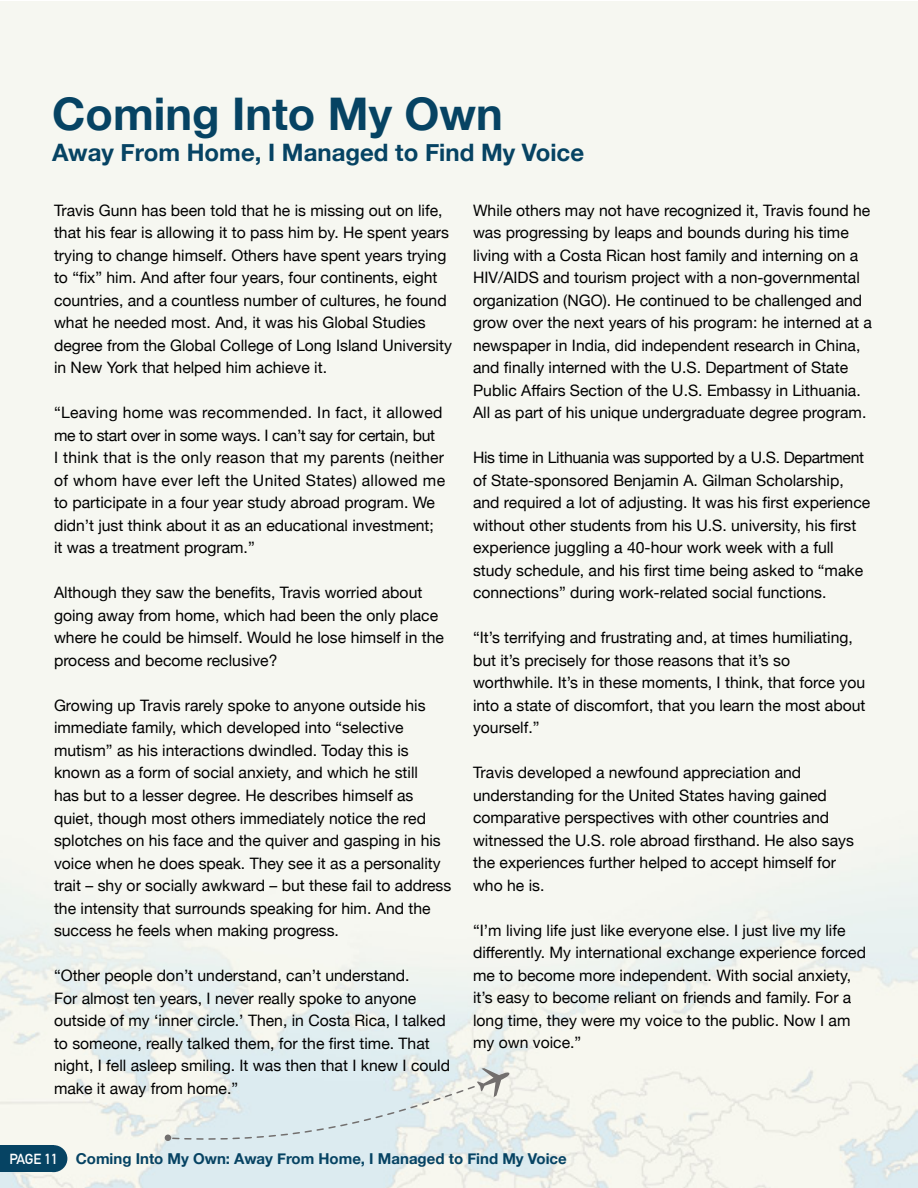
<style>
.page{position:relative;width:918px;height:1188px;background:#fff}
.page>*{position:absolute;margin:0;border:0;box-sizing:border-box;transform-origin:0 0}
.t1{font:700 45px "Helvetica Neue";color:#064363}
.t2{font:700 24px "Helvetica Neue";color:#064363}
.P1{font:15.75px/22.5px "Helvetica Neue";color:#000}
.t3{font:700 15px "Helvetica Neue";color:#064363}
.s1{font-family:"DIN Alternate";font-size:14.25px;color:#fff}
</style>
<div class="page">
<img style="left:0;top:2px;width:917px;height:1186px">
<div style="left:40px;top:1145px;width:27px;height:27px;background:#064363;border-radius:50%"></div>
<div style="left:0;top:1145px;width:54px;height:27px;background:#064363"></div>
<svg style="left:171px;top:1068px;width:339px;height:75px;background:#e0eaeb"></svg>
<div style="left:165px;top:1134px;width:6px;height:7px;background:#726f6e;border-radius:50%"></div>
<p class="t1" style="left:52px;top:79px;width:452px">Coming Into My Own</p>
<p class="t2" style="left:52px;top:133px;width:533px">Away From Home, I Managed to Find My Voice</p>
<p class="P1" style="left:54px;top:200px;width:399px">Travis Gunn has been told that he is missing out on life, that his fear is allowing it to pass him by. He spent years trying to change himself. Others have spent years trying to “fix” him. And after four years, four continents, eight countries, and a countless number of cultures, he found what he needed most. And, it was his Global Studies degree from the Global College of Long Island University in New York that helped him achieve it.</p>
<p class="P1" style="left:54px;top:402px;width:393px">“Leaving home was recommended. In fact, it allowed me to start over in some ways. I can’t say for certain, but<br>I think that is the only reason that my parents (neither of whom have ever left the United States) allowed me to participate in a four year study abroad program. We didn’t just think about it as an educational investment; it was a treatment program.”</p>
<p class="P1" style="left:54px;top:583px;width:392px">Although they saw the benefits, Travis worried about going away from home, which had been the only place where he could be himself. Would he lose himself in the process and become reclusive?</p>
<p class="P1" style="left:54px;top:695px;width:399px">Growing up Travis rarely spoke to anyone outside his immediate family, which developed into “selective mutism” as his interactions dwindled. Today this is known as a form of social anxiety, and which he still<br>has but to a lesser degree. He describes himself as quiet, though most others immediately notice the red splotches on his face and the quiver and gasping in his voice when he does speak. They see it as a personality trait – shy or socially awkward – but these fail to address the intensity that surrounds speaking for him. And the success he feels when making progress.</p>
<p class="P1" style="left:54px;top:965px;width:398px">“Other people don’t understand, can’t understand.<br>For almost ten years, I never really spoke to anyone outside of my ‘inner circle.’ Then, in Costa Rica, I talked to someone, really talked them, for the first time. That night, I fell asleep smiling. It was then that I knew I could make it away from home.”</p>
<p class="P1" style="left:473px;top:200px;width:400px">While others may not have recognized it, Travis found he was progressing by leaps and bounds during his time living with a Costa Rican host family and interning on a HIV/AIDS and tourism project with a non-governmental organization (NGO). He continued to be challenged and grow over the next years of his program: he interned at a newspaper in India, did independent research in China, and finally interned with the U.S. Department of State Public Affairs Section of the U.S. Embassy in Lithuania.<br>All as part of his unique undergraduate degree program.</p>
<p class="P1" style="left:473px;top:447px;width:399px">His time in Lithuania was supported by a U.S. Department of State-sponsored Benjamin A. Gilman Scholarship, and required a lot of adjusting. It was his first experience without other students from his U.S. university, his first experience juggling a 40-hour work week with a full study schedule, and his first time being asked to “make connections” during work-related social functions.</p>
<p class="P1" style="left:473px;top:627px;width:394px">“It’s terrifying and frustrating and, at times humiliating, but it’s precisely for those reasons that it’s so worthwhile. It’s in these moments, I think, that force you into a state of discomfort, that you learn the most about yourself.”</p>
<p class="P1" style="left:473px;top:762px;width:382px">Travis developed a newfound appreciation and understanding for the United States having gained comparative perspectives with other countries and witnessed the U.S. role abroad firsthand. He also says the experiences further helped to accept himself for who he is.</p>
<p class="P1" style="left:473px;top:920px;width:394px">“I’m living life just like everyone else. I just live my life differently. My international exchange experience forced me to become more independent. With social anxiety, it’s easy to become reliant on friends and family. For a long time, they were my voice to the public. Now I am my own voice.”</p>
<p class="t3" style="left:9px;top:1147px;width:559px"><span class="s1">PAGE 11</span> Coming Into My Own: Away From Home, I Managed to Find My Voice</p>
</div>
